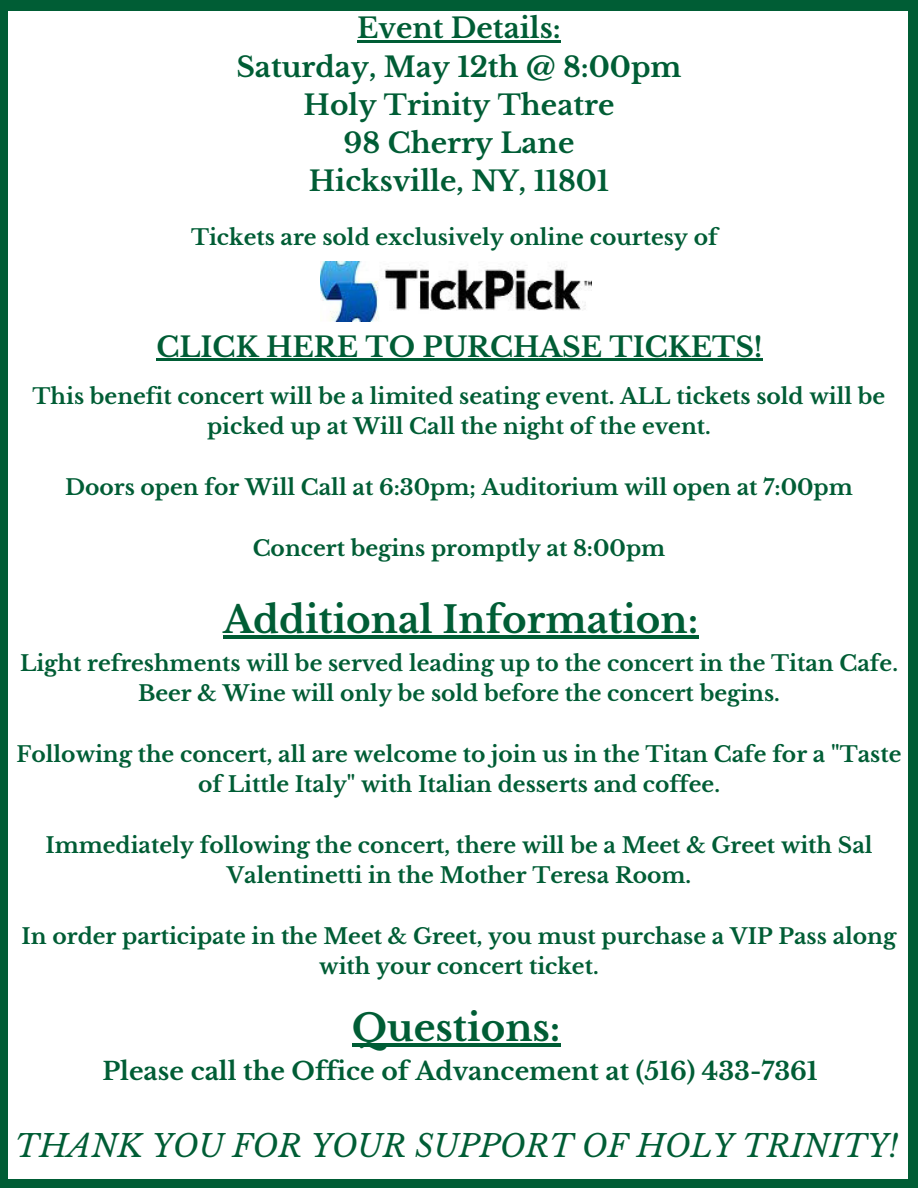
<style>
.page{position:relative;width:918px;height:1188px;background:#fff}
.page>*{position:absolute;margin:0;border:0;box-sizing:border-box;transform-origin:0 0}
.t1{font:700 37.35px "Libre Baskerville";color:#005d35}
.t2{font:italic 31.2px "Libre Baskerville";color:#005d35}
.t3{font:700 28.05px/38.2px "Libre Baskerville";color:#005d35;text-align:center}
.t4{font:700 24.9px "Libre Baskerville";color:#005d35}
.t5{font:700 21.75px/30.3px "Libre Baskerville";color:#005d35;text-align:center}
</style>
<div class="page">
<div style="left:908px;top:1179px;width:10px;height:9px;background:#005d35"></div>
<div style="left:0;top:9px;width:7px;height:1171px;background:#005d35"></div>
<div style="left:0;top:1179px;width:7px;height:9px;background:#005d35"></div>
<div style="left:908px;top:9px;width:10px;height:1171px;background:#005d35"></div>
<div style="left:6px;top:1179px;width:903px;height:9px;background:#005d35"></div>
<div style="left:908px;top:0;width:10px;height:11px;background:#005d35"></div>
<div style="left:0;top:0;width:7px;height:11px;background:#005d35"></div>
<div style="left:6px;top:0;width:903px;height:11px;background:#005d35"></div>
<hr style="left:357px;top:40px;width:22px;height:3px;background:#005d35">
<hr style="left:379px;top:40px;width:17px;height:3px;background:#005d35">
<hr style="left:396px;top:40px;width:16px;height:3px;background:#005d35">
<hr style="left:412px;top:40px;width:21px;height:3px;background:#005d35">
<svg style="left:433px;top:40px;width:18px;height:3px"></svg>
<hr style="left:451px;top:40px;width:26px;height:3px;background:#005d35">
<hr style="left:477px;top:40px;width:16px;height:3px;background:#005d35">
<svg style="left:493px;top:40px;width:11px;height:3px"></svg>
<hr style="left:504px;top:40px;width:16px;height:3px;background:#005d35">
<svg style="left:520px;top:40px;width:41px;height:3px"></svg>
<hr style="left:223px;top:636px;width:30px;height:3px;background:#005d35">
<hr style="left:253px;top:636px;width:26px;height:3px;background:#005d35">
<hr style="left:279px;top:636px;width:26px;height:3px;background:#005d35">
<hr style="left:305px;top:636px;width:14px;height:3px;background:#005d35">
<hr style="left:319px;top:636px;width:14px;height:3px;background:#005d35">
<svg style="left:333px;top:636px;width:13px;height:3px"></svg>
<hr style="left:346px;top:636px;width:25px;height:3px;background:#005d35">
<hr style="left:371px;top:636px;width:27px;height:3px;background:#005d35">
<hr style="left:398px;top:636px;width:21px;height:3px;background:#005d35">
<hr style="left:419px;top:636px;width:14px;height:3px;background:#005d35">
<svg style="left:433px;top:636px;width:10px;height:3px"></svg>
<hr style="left:443px;top:636px;width:16px;height:3px;background:#005d35">
<hr style="left:459px;top:636px;width:27px;height:3px;background:#005d35">
<hr style="left:486px;top:636px;width:16px;height:3px;background:#005d35">
<hr style="left:502px;top:636px;width:25px;height:3px;background:#005d35">
<hr style="left:527px;top:636px;width:19px;height:3px;background:#005d35">
<hr style="left:546px;top:636px;width:41px;height:3px;background:#005d35">
<hr style="left:587px;top:636px;width:21px;height:3px;background:#005d35">
<hr style="left:608px;top:636px;width:14px;height:3px;background:#005d35">
<hr style="left:622px;top:636px;width:14px;height:3px;background:#005d35">
<hr style="left:636px;top:636px;width:25px;height:3px;background:#005d35">
<hr style="left:661px;top:636px;width:27px;height:3px;background:#005d35">
<svg style="left:688px;top:636px;width:10px;height:3px"></svg>
<img style="left:321px;top:261px;width:271px;height:61px">
<hr style="left:352px;top:1043px;width:35px;height:3px;background:#005d35">
<hr style="left:387px;top:1043px;width:27px;height:3px;background:#005d35">
<hr style="left:414px;top:1043px;width:22px;height:3px;background:#005d35">
<hr style="left:436px;top:1043px;width:17px;height:3px;background:#005d35">
<hr style="left:453px;top:1043px;width:14px;height:3px;background:#005d35">
<hr style="left:467px;top:1043px;width:14px;height:3px;background:#005d35">
<hr style="left:481px;top:1043px;width:24px;height:3px;background:#005d35">
<hr style="left:505px;top:1043px;width:27px;height:3px;background:#005d35">
<hr style="left:532px;top:1043px;width:18px;height:3px;background:#005d35">
<svg style="left:550px;top:1043px;width:10px;height:3px"></svg>
<hr style="left:156px;top:359px;width:23px;height:2px;background:#005d35">
<hr style="left:179px;top:359px;width:22px;height:2px;background:#005d35">
<svg style="left:201px;top:359px;width:12px;height:2px"></svg>
<hr style="left:213px;top:359px;width:23px;height:2px;background:#005d35">
<hr style="left:236px;top:359px;width:23px;height:2px;background:#005d35">
<svg style="left:259px;top:359px;width:7px;height:2px"></svg>
<hr style="left:266px;top:359px;width:27px;height:2px;background:#005d35">
<hr style="left:293px;top:359px;width:21px;height:2px;background:#005d35">
<hr style="left:314px;top:359px;width:23px;height:2px;background:#005d35">
<hr style="left:337px;top:359px;width:21px;height:2px;background:#005d35">
<svg style="left:358px;top:359px;width:8px;height:2px"></svg>
<hr style="left:366px;top:359px;width:23px;height:2px;background:#005d35">
<hr style="left:389px;top:359px;width:26px;height:2px;background:#005d35">
<svg style="left:415px;top:359px;width:8px;height:2px"></svg>
<hr style="left:423px;top:359px;width:20px;height:2px;background:#005d35">
<hr style="left:443px;top:359px;width:24px;height:2px;background:#005d35">
<hr style="left:467px;top:359px;width:23px;height:2px;background:#005d35">
<hr style="left:490px;top:359px;width:23px;height:2px;background:#005d35">
<hr style="left:513px;top:359px;width:27px;height:2px;background:#005d35">
<hr style="left:540px;top:359px;width:22px;height:2px;background:#005d35">
<svg style="left:562px;top:359px;width:19px;height:2px"></svg>
<hr style="left:581px;top:359px;width:21px;height:2px;background:#005d35">
<svg style="left:602px;top:359px;width:8px;height:2px"></svg>
<hr style="left:610px;top:359px;width:23px;height:2px;background:#005d35">
<svg style="left:633px;top:359px;width:12px;height:2px"></svg>
<hr style="left:645px;top:359px;width:23px;height:2px;background:#005d35">
<hr style="left:668px;top:359px;width:23px;height:2px;background:#005d35">
<hr style="left:691px;top:359px;width:21px;height:2px;background:#005d35">
<hr style="left:712px;top:359px;width:23px;height:2px;background:#005d35">
<svg style="left:735px;top:359px;width:28px;height:2px"></svg>
<p class="t3" style="left:236px;top:9px;width:447px">Event Details:<br>Saturday, May 12th @ 8:00pm<br>Holy Trinity Theatre<br>98 Cherry Lane<br>Hicksville, NY, 11801</p>
<p class="t5" style="left:191px;top:222px;width:528px">Tickets are sold exclusively online courtesy of</p>
<p class="t3" style="left:156px;top:328px;width:608px">CLICK HERE TO PURCHASE TICKETS!</p>
<p class="t5" style="left:33px;top:381px;width:854px">This benefit concert will be a limited seating event. ALL tickets sold will be picked up at Will Call the night of the event.</p>
<p class="t5" style="left:65px;top:472px;width:789px">Doors open for Will Call at 6:30pm; Auditorium will open at 7:00pm</p>
<p class="t5" style="left:253px;top:533px;width:414px">Concert begins promptly at 8:00pm</p>
<h1 class="t1" style="left:223px;top:597px;width:477px">Additional Information:</h1>
<p class="t5" style="left:20px;top:648px;width:879px">Light refreshments will be served leading up to the concert in the Titan Cafe.<br>Beer &amp; Wine will only be sold before the concert begins.</p>
<p class="t5" style="left:17px;top:739px;width:886px">Following the concert, all are welcome to join us in the Titan Cafe for a "Taste of Little Italy" with Italian desserts and coffee.</p>
<p class="t5" style="left:45px;top:830px;width:829px">Immediately following the concert, there will be a Meet &amp; Greet with Sal<br>Valentinetti in the Mother Teresa Room.</p>
<p class="t5" style="left:22px;top:921px;width:876px">In order participate in the Meet &amp; Greet, you must purchase a VIP Pass along with your concert ticket.</p>
<h1 class="t1" style="left:352px;top:1004px;width:210px">Questions:</h1>
<p class="t4" style="left:102px;top:1056px;width:717px">Please call the Office of Advancement at (516) 433-7361</p>
<h2 class="t2" style="left:15px;top:1126px;width:885px">THANK YOU FOR YOUR SUPPORT OF HOLY TRINITY!</h2>
</div>
